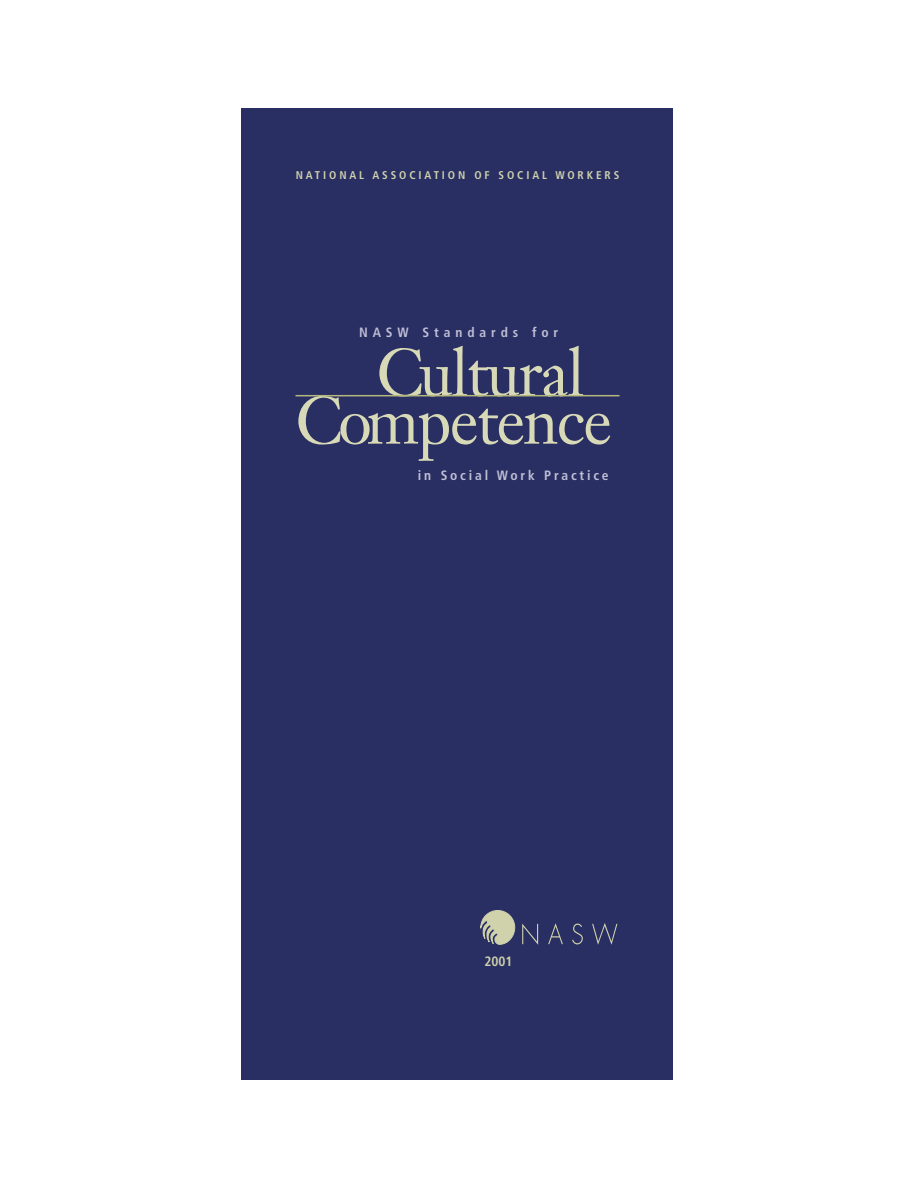
<style>
.page{position:relative;width:918px;height:1188px;background:#fff}
.page>*{position:absolute;margin:0;border:0;box-sizing:border-box;transform-origin:0 0}
.t1{font:66px/48px "Janson Text";letter-spacing:-.025em;color:#d7d9b7;scale:.95 1}
.t2{font:700 condensed 13.5px "Frutiger";letter-spacing:.21em;color:#bfbfd5}
.t3{font:700 condensed 13.5px "Frutiger";letter-spacing:.365em;color:#bfbfd5}
.t4{font:700 condensed 13.5px "Frutiger";color:#cfd2ab}
.t5{font:700 condensed 11.25px "Frutiger";letter-spacing:.255em;color:#cfd2ab}
</style>
<div class="page">
<div style="left:242px;top:108px;width:432px;height:972px;background:#292e63"></div>
<hr style="left:296px;top:395px;width:324px;height:1px;background:#b5b87d">
<svg style="left:522px;top:924px;width:16px;height:21px"></svg>
<svg style="left:548px;top:923px;width:15px;height:21px"></svg>
<svg style="left:572px;top:924px;width:11px;height:20px"></svg>
<svg style="left:592px;top:923px;width:25px;height:22px"></svg>
<svg style="left:481px;top:910px;width:34px;height:35px"></svg>
<p class="t5" style="left:296px;top:171px;width:325px">NATIONAL ASSOCIATION OF SOCIAL WORKERS</p>
<p class="t3" style="left:359px;top:327px;width:201px">NASW Standards for</p>
<h1 class="t1" style="left:295px;top:355px;width:335px;text-indent:81px">Cultural<br>Competence</h1>
<p class="t2" style="left:418px;top:470px;width:192px">in Social Work Practice</p>
<p class="t4" style="left:484px;top:956px;width:30px">2001</p>
</div>
